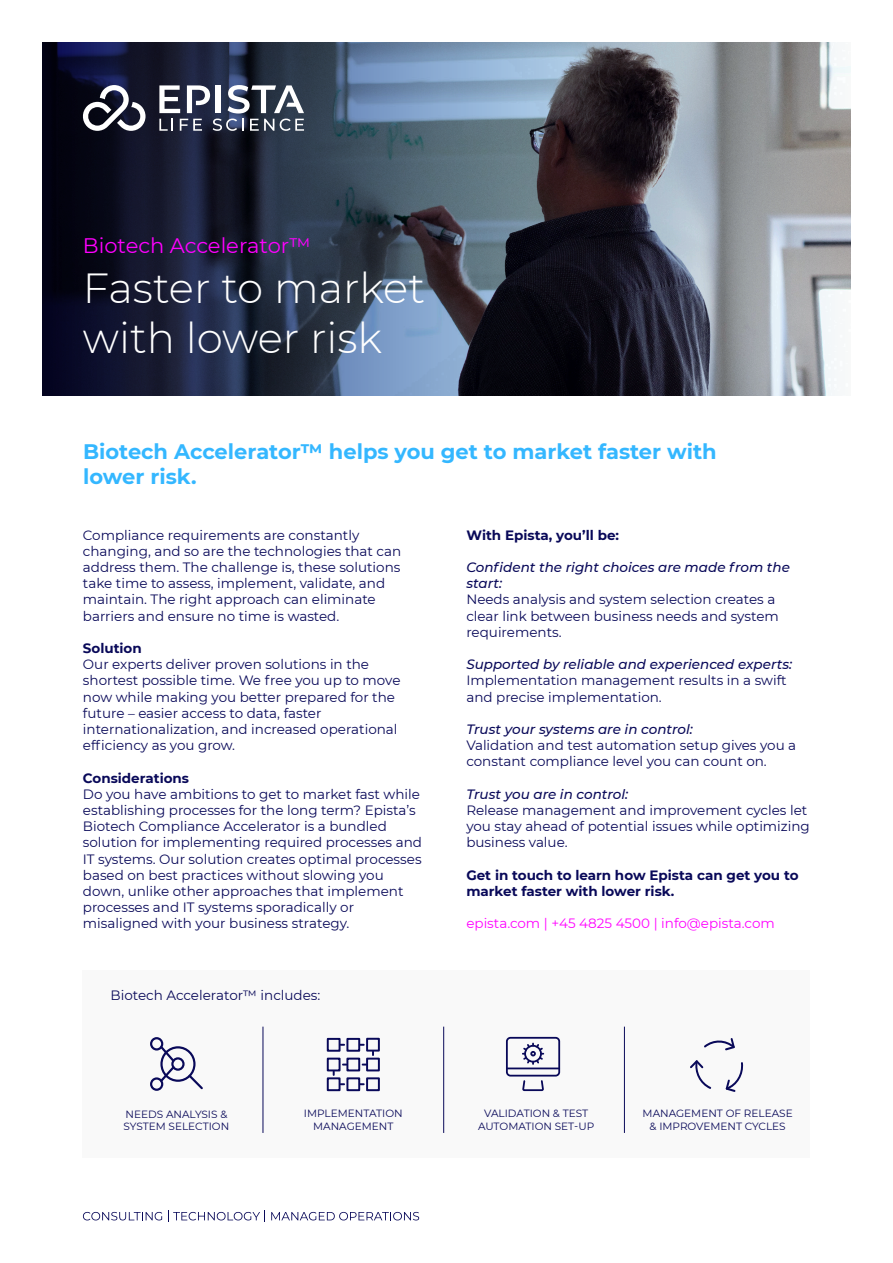
<style>
.page{position:relative;width:893px;height:1263px;background:#fff}
.page>*{position:absolute;margin:0;border:0;box-sizing:border-box;transform-origin:0 0}
._1-_Headline_Light{font:300 42px "Montserrat";color:#fff}
._1_-_Subhead_Bold{font:700 21px/25.2px "Montserrat";color:#34b7ff}
._1-_Subhead_Bold_-_P{font:21px "Montserrat";color:#f0f}
._1_-_Copy_-_Dark_Blu{font:13.5px/16.2px "Montserrat";color:#090959}
._1-_Subhead_Bold_-_D{font:13.5px/16.2px "Montserrat";color:#090959}
._1_-_Copy_-_Dark_Blu-2{font:italic 500 13.5px/16.2px "Montserrat";color:#090959}
._1_-_Copy_-_Dark_Blu-3{font:700 13.5px/16.2px "Montserrat";color:#090959}
._1-_Subhead_Bold_-_D-2{font:700 13.5px "Montserrat";color:#090959}
._1-_epista_com_Bold{font:13.5px "Montserrat";color:#f0f}
._1_-_Copy_-_Dark_Blu-4{font:10.5px "Montserrat";color:#090959}
</style>
<div class="page">
<svg style="left:83px;top:1212px;width:79px;height:8px"></svg>
<svg style="left:168px;top:1211px;width:251px;height:11px"></svg>
<div style="left:83px;top:970px;width:727px;height:187px;background:#f9f9f9"></div>
<svg style="left:43px;top:43px;width:807px;height:353px;background:#4a5161"></svg>
<hr style="left:263px;top:1027px;width:1px;height:106px;background:#0a0a59">
<hr style="left:624px;top:1027px;width:1px;height:106px;background:#0a0a59">
<hr style="left:443px;top:1027px;width:1px;height:106px;background:#0a0a59">
<svg style="left:690px;top:1060px;width:22px;height:29px"></svg>
<svg style="left:725px;top:1062px;width:19px;height:30px"></svg>
<svg style="left:704px;top:1038px;width:31px;height:13px"></svg>
<div style="left:327px;top:1058px;width:14px;height:13px;border:2px solid #090959"></div>
<div style="left:327px;top:1077px;width:14px;height:14px;border:2px solid #090959"></div>
<div style="left:346px;top:1038px;width:14px;height:14px;border:2px solid #090959"></div>
<div style="left:346px;top:1058px;width:14px;height:13px;border:2px solid #090959"></div>
<div style="left:346px;top:1077px;width:14px;height:14px;border:2px solid #090959"></div>
<div style="left:366px;top:1058px;width:14px;height:13px;border:2px solid #090959"></div>
<div style="left:366px;top:1077px;width:14px;height:14px;border:2px solid #090959"></div>
<div style="left:366px;top:1038px;width:14px;height:13px;border:2px solid #090959"></div>
<div style="left:327px;top:1038px;width:14px;height:14px;border:2px solid #090959"></div>
<svg style="left:150px;top:1037px;width:53px;height:54px"></svg>
<svg style="left:506px;top:1036px;width:54px;height:56px"></svg>
<svg style="left:81px;top:85px;width:65px;height:46px"></svg>
<svg style="left:159px;top:85px;width:145px;height:46px"></svg>
<p class="_1-_Subhead_Bold_-_P" style="left:83px;top:231px;width:229px">Biotech Accelerator™</p>
<p class="_1-_Headline_Light" style="left:83px;top:260px;width:344px">Faster to market</p>
<p class="_1-_Headline_Light" style="left:83px;top:310px;width:301px">with lower risk</p>
<p class="_1_-_Subhead_Bold" style="left:83px;top:438px;width:635px">Biotech Accelerator™ helps you get to market faster with lower risk.</p>
<p class="_1_-_Copy_-_Dark_Blu" style="left:83px;top:526px;width:278px">Compliance requirements are constantly</p>
<p class="_1_-_Copy_-_Dark_Blu" style="left:83px;top:542px;width:320px">changing, and so are the technologies that can address them. The challenge is, these solutions take time to assess, implement, validate, and maintain. The right approach can eliminate barriers and ensure no time is wasted.</p>
<p class="_1-_Subhead_Bold_-_D-2" style="left:83px;top:638px;width:60px">Solution</p>
<p class="_1_-_Copy_-_Dark_Blu" style="left:83px;top:656px;width:288px">Our experts deliver proven solutions in the</p>
<p class="_1_-_Copy_-_Dark_Blu" style="left:83px;top:672px;width:319px">shortest possible time. We free you up to move now while making you better prepared for the future – easier access to data, faster</p>
<p class="_1_-_Copy_-_Dark_Blu" style="left:83px;top:721px;width:316px">internationalization, and increased operational efficiency as you grow.</p>
<p class="_1-_Subhead_Bold_-_D-2" style="left:83px;top:768px;width:108px">Considerations</p>
<p class="_1-_Subhead_Bold_-_D" style="left:83px;top:785px;width:341px">Do you have ambitions to get to market fast while establishing processes for the long term? Epista’s Biotech Compliance Accelerator is a bundled solution for implementing required processes and IT systems. Our solution creates optimal processes based on best practices without slowing you down, unlike other approaches that implement processes and IT systems sporadically or</p>
<p class="_1-_Subhead_Bold_-_D" style="left:83px;top:915px;width:268px">misaligned with your business strategy.</p>
<p class="_1-_Subhead_Bold_-_D-2" style="left:466px;top:525px;width:154px">With Epista, you’ll be:</p>
<p class="_1_-_Copy_-_Dark_Blu-2" style="left:466px;top:558px;width:325px">Confident the right choices are made from the start:</p>
<p class="_1_-_Copy_-_Dark_Blu" style="left:466px;top:591px;width:314px">Needs analysis and system selection creates a clear link between business needs and system requirements.</p>
<p class="_1_-_Copy_-_Dark_Blu-2" style="left:466px;top:656px;width:327px">Supported by reliable and experienced experts:</p>
<p class="_1_-_Copy_-_Dark_Blu" style="left:466px;top:672px;width:322px">Implementation management results in a swift and precise implementation.</p>
<p class="_1_-_Copy_-_Dark_Blu-2" style="left:466px;top:720px;width:228px">Trust your systems are in control:</p>
<p class="_1_-_Copy_-_Dark_Blu" style="left:466px;top:737px;width:331px">Validation and test automation setup gives you a constant compliance level you can count on.</p>
<p class="_1_-_Copy_-_Dark_Blu-2" style="left:466px;top:785px;width:163px">Trust you are in control:</p>
<p class="_1_-_Copy_-_Dark_Blu" style="left:466px;top:802px;width:345px">Release management and improvement cycles let you stay ahead of potential issues while optimizing business value.</p>
<p class="_1_-_Copy_-_Dark_Blu-3" style="left:466px;top:866px;width:334px">Get in touch to learn how Epista can get you to market faster with lower risk.</p>
<p class="_1-_epista_com_Bold" style="left:466px;top:914px;width:310px">epista.com | +45 4825 4500 | info@epista.com</p>
<p class="_1_-_Copy_-_Dark_Blu" style="left:111px;top:987px;width:211px">Biotech Accelerator™ includes:</p>
<p class="_1_-_Copy_-_Dark_Blu-4" style="left:126px;top:1107px;width:103px">NEEDS ANALYSIS &amp;</p>
<p class="_1_-_Copy_-_Dark_Blu-4" style="left:124px;top:1119px;width:107px">SYSTEM SELECTION</p>
<p class="_1_-_Copy_-_Dark_Blu-4" style="left:304px;top:1106px;width:100px">IMPLEMENTATION</p>
<p class="_1_-_Copy_-_Dark_Blu-4" style="left:313px;top:1119px;width:82px">MANAGEMENT</p>
<p class="_1_-_Copy_-_Dark_Blu-4" style="left:484px;top:1106px;width:106px">VALIDATION &amp; TEST</p>
<p class="_1_-_Copy_-_Dark_Blu-4" style="left:478px;top:1119px;width:118px">AUTOMATION SET-UP</p>
<p class="_1_-_Copy_-_Dark_Blu-4" style="left:643px;top:1106px;width:152px">MANAGEMENT OF RELEASE</p>
<p class="_1_-_Copy_-_Dark_Blu-4" style="left:650px;top:1119px;width:138px">&amp; IMPROVEMENT CYCLES</p>
</div>
